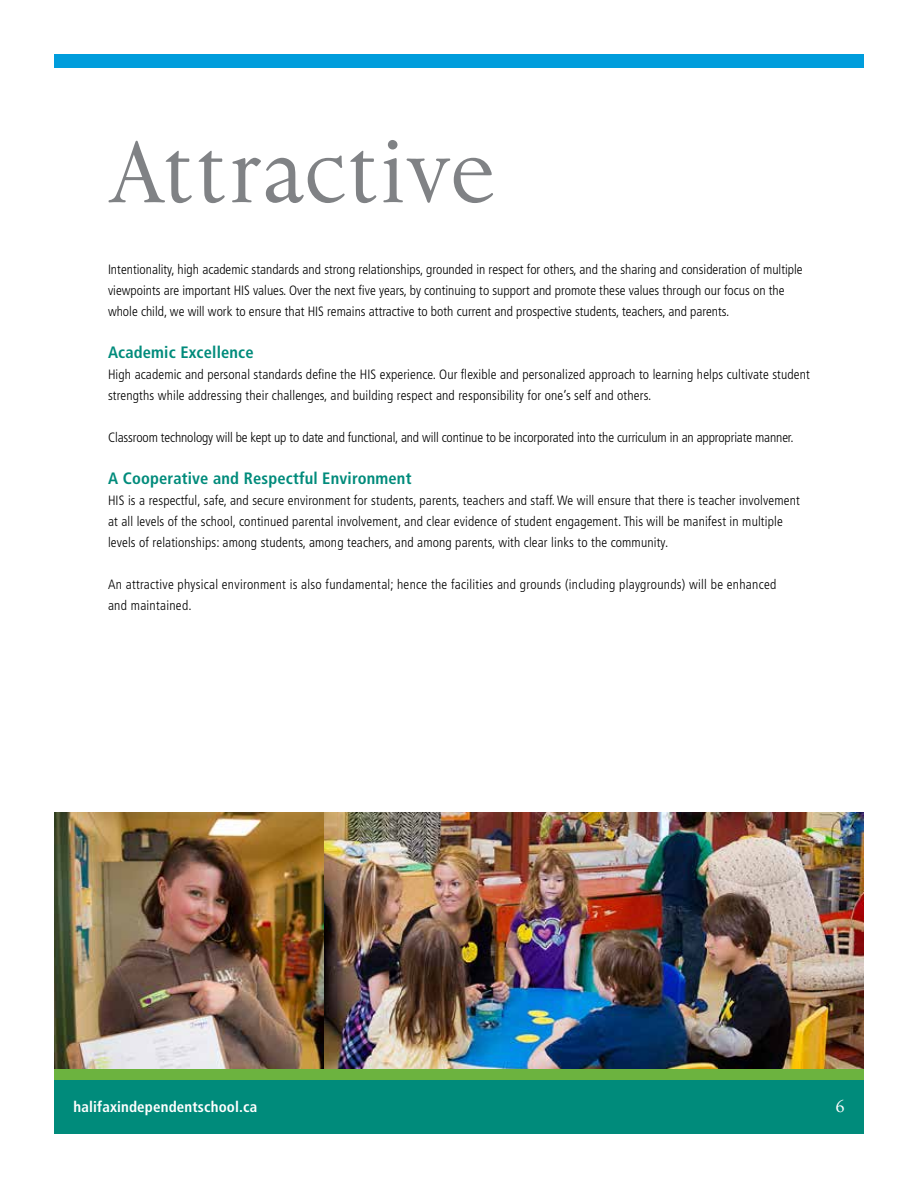
<style>
.page{position:relative;width:918px;height:1188px;background:#fff}
.page>*{position:absolute;margin:0;border:0;box-sizing:border-box;transform-origin:0 0}
.t1{font:90px "Aries";color:#808285}
.t2{font:18px "Aries";color:#fff}
.t3{font:700 condensed 16.5px "Frutiger LT Std";letter-spacing:.01em;color:#008b7b}
.t4{font:700 condensed 15px "Frutiger LT Std";letter-spacing:.01em;color:#fff}
.t5{font:300 condensed 13.5px/21px "Frutiger LT Std";letter-spacing:.01em;color:#000}
.t6{font:300 condensed 13.5px "Frutiger LT Std";letter-spacing:-.01em;color:#000}
</style>
<div class="page">
<img style="left:324px;top:813px;width:540px;height:257px">
<img style="left:54px;top:813px;width:270px;height:257px">
<div style="left:54px;top:54px;width:810px;height:14px;background:#009ddc"></div>
<div style="left:54px;top:1080px;width:810px;height:54px;background:#008b7b"></div>
<div style="left:54px;top:1070px;width:810px;height:10px;background:#6cb33f"></div>
<h1 class="t1" style="left:108px;top:120px;width:389px">Attractive</h1>
<p class="t5" style="left:108px;top:259px;width:696px">Intentionality, high academic standards and strong relationships, grounded in respect for others, and the sharing and consideration of multiple viewpoints are important HIS values. Over the next five years, by continuing to support and promote these values through our focus on the whole child, we will work to ensure that HIS remains attractive to both current and prospective students, teachers, and parents.</p>
<p class="t3" style="left:108px;top:343px;width:147px">Academic Excellence</p>
<p class="t5" style="left:108px;top:364px;width:703px">High academic and personal standards define the HIS experience. Our flexible and personalized approach to learning helps cultivate student strengths while addressing their challenges, and building respect and responsibility for one’s self and others.</p>
<p class="t6" style="left:108px;top:430px;width:687px">Classroom technology will be kept up to date and functional, and will continue to be incorporated into the curriculum in an appropriate manner.</p>
<p class="t3" style="left:108px;top:469px;width:305px">A Cooperative and Respectful Environment</p>
<p class="t5" style="left:108px;top:490px;width:693px">HIS is a respectful, safe, and secure environment for students, parents, teachers and staff. We will ensure that there is teacher involvement at all levels of the school, continued parental involvement, and clear evidence of student engagement. This will be manifest in multiple levels of relationships: among students, among teachers, and among parents, with clear links to the community.</p>
<p class="t5" style="left:108px;top:574px;width:670px">An attractive physical environment is also fundamental; hence the facilities and grounds (including playgrounds) will be enhanced and maintained.</p>
<p class="t4" style="left:74px;top:1097px;width:185px">halifaxindependentschool.ca</p>
<h2 class="t2" style="left:836px;top:1095px;width:11px">6</h2>
</div>
